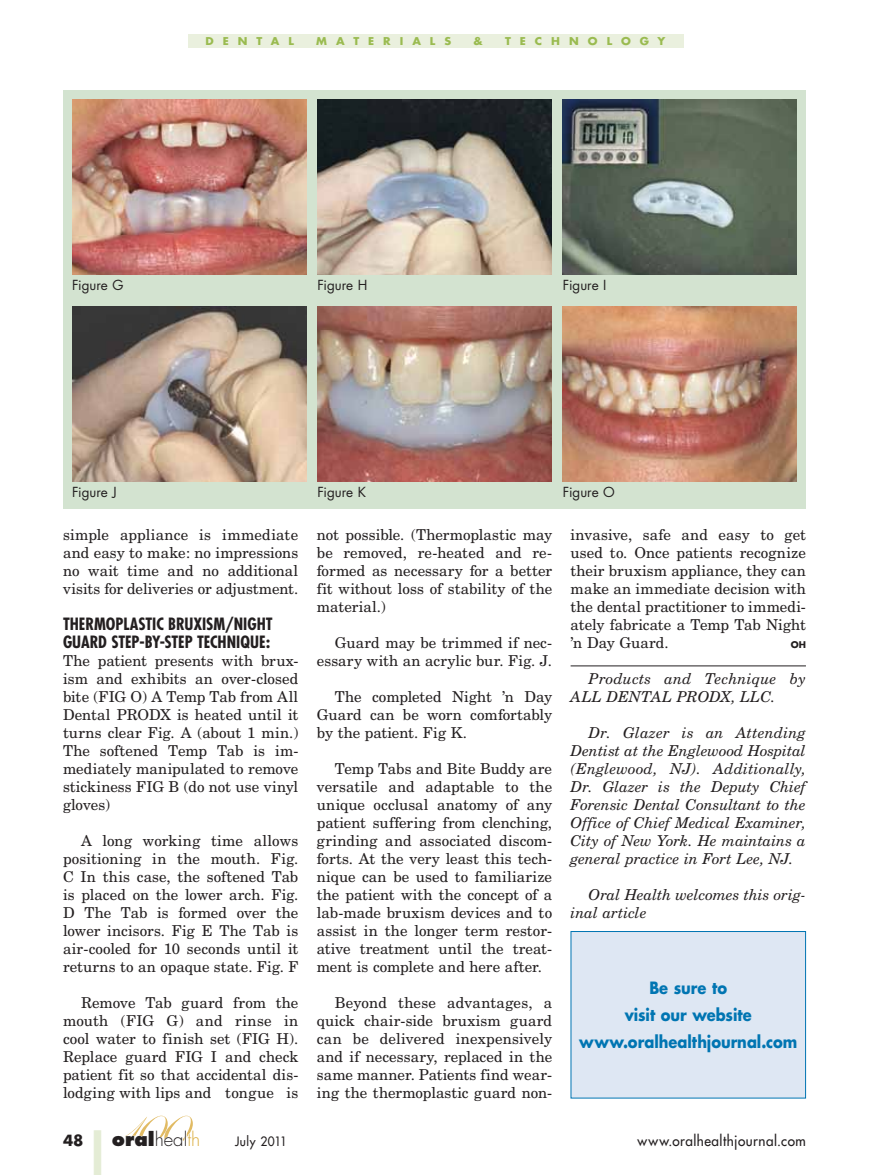
<style>
.page{position:relative;width:878px;height:1175px;background:#fff}
.page>*{position:absolute;margin:0;border:0;box-sizing:border-box;transform-origin:0 0}
.t1{font:700 90px "Futura";color:#e4ecd5;scale:.54 1}
.t2{font:800 18.6px "Futura";color:#231f20}
.t3{font:700 condensed 16.5px/18px "Futura";letter-spacing:-.005em;color:#231f20}
.t4{font:700 16.5px/27px "Futura";color:#0075b2;text-align:center;scale:.89 1}
.t5{font:15px/18px "New Century Schlbk";letter-spacing:.005em;color:#231f20;text-align:justify}
.t6{font:italic 15px/18px "New Century Schlbk";color:#231f20}
.t7{font:700 15px "Futura";color:#231f20}
.t8{font:14.1px "Futura";letter-spacing:.04em;color:#231f20;scale:.95 1}
.t9{font:13.5px "Futura";color:#231f20}
.t10{font:12.6px "Futura";letter-spacing:.035em;color:#231f20;scale:.95 1}
.t11{font:700 10.5px "Futura";letter-spacing:.815em;color:#9abb50;scale:1.05 1}
.t12{font:700 9px "Futura";color:#231f20}
.s1{font-weight:300}
.s2{font-weight:300;color:#dbad3d}
</style>
<div class="page">
<svg style="left:125px;top:1115px;width:68px;height:26px"></svg>
<div style="left:188px;top:34px;width:495px;height:13px;background:#eaf0de"></div>
<hr style="left:570px;top:665px;width:235px;height:1px;background:#231f20">
<div style="left:63px;top:90px;width:743px;height:418px;background:#d3e3d0"></div>
<img style="left:72px;top:99px;width:234px;height:175px">
<img style="left:562px;top:99px;width:234px;height:175px">
<img style="left:317px;top:99px;width:234px;height:175px">
<img style="left:72px;top:306px;width:234px;height:176px">
<img style="left:562px;top:306px;width:234px;height:176px">
<img style="left:317px;top:306px;width:234px;height:176px">
<div style="left:571px;top:931px;width:234px;height:167px;background:#dee7f3"></div>
<div style="left:570px;top:931px;width:236px;height:167px;border:1px solid #0075b2"></div>
<p class="t11" style="left:205px;top:34px;width:86px">DENTAL</p>
<p class="t11" style="left:316px;top:34px;width:130px">MATERIALS</p>
<p class="t11" style="left:473px;top:34px;width:10px">&amp;</p>
<p class="t11" style="left:505px;top:34px;width:154px">TECHNOLOGY</p>
<p class="t9" style="left:72px;top:275px;width:53px">Figure G</p>
<p class="t9" style="left:317px;top:275px;width:52px">Figure H</p>
<p class="t9" style="left:562px;top:275px;width:45px">Figure I</p>
<p class="t9" style="left:72px;top:482px;width:46px">Figure J</p>
<p class="t9" style="left:317px;top:482px;width:50px">Figure K</p>
<p class="t9" style="left:562px;top:482px;width:54px">Figure O</p>
<p class="t5" style="left:63px;top:526px;width:237px">simple appliance is immediate and easy to make: no impressions no wait time and no additional visits for deliveries or adjustment.</p>
<p class="t3" style="left:63px;top:615px;width:211px">THERMOPLASTIC BRUXISM/NIGHT<br>GUARD STEP-BY-STEP TECHNIQUE:</p>
<p class="t5" style="left:63px;top:652px;width:237px">The patient presents with brux&shy;ism and exhibits an over-closed bite (FIG O) A Temp Tab from All Dental PRODX is heated until it turns clear Fig. A (about 1 min.)<br>The softened Temp Tab is im&shy;mediately manipulated to remove stickiness FIG B (do not use vinyl gloves)</p>
<p class="t5" style="left:63px;top:832px;width:237px;text-indent:18px">A long working time allows positioning in the mouth. Fig.<br>C In this case, the softened Tab is placed on the lower arch. Fig.<br>D The Tab is formed over the lower incisors. Fig E The Tab is air-cooled for 10 seconds until it returns to an opaque state. Fig. F</p>
<p class="t5" style="left:63px;top:994px;width:237px;text-indent:18px">Remove Tab guard from the mouth (FIG G) and rinse in cool water to finish set (FIG H).<br>Replace guard FIG I and check patient fit so that accidental dis&shy;lodging with lips and tongue is</p>
<p class="t5" style="left:317px;top:526px;width:237px">not possible. (Thermoplastic may be removed, re-heated and re&shy;formed as necessary for a better fit without loss of stability of the material.)</p>
<p class="t5" style="left:317px;top:634px;width:237px;text-align:right">Guard may be trimmed if nec&shy;essary with an acrylic bur. Fig. J.</p>
<p class="t5" style="left:317px;top:688px;width:237px;text-indent:18px">The completed Night ’n Day Guard can be worn comfortably by the patient. Fig K.</p>
<p class="t5" style="left:317px;top:760px;width:237px;text-indent:18px">Temp Tabs and Bite Buddy are versatile and adaptable to the unique occlusal anatomy of any patient suffering from clenching, grinding and associated discom&shy;forts. At the very least this tech&shy;nique can be used to familiarize the patient with the concept of a lab-made bruxism devices and to assist in the longer term restor&shy;ative treatment until the treat&shy;ment is complete and here after.</p>
<p class="t5" style="left:317px;top:994px;width:237px;text-indent:18px">Beyond these advantages, a quick chair-side bruxism guard can be delivered inexpensively and if necessary, replaced in the same manner. Patients find wear&shy;ing the thermoplastic guard non-</p>
<p class="t5" style="left:570px;top:526px;width:237px">invasive, safe and easy to get used to. Once patients recognize their bruxism appliance, they can make an immediate decision with the dental practitioner to immedi&shy;ately fabricate a Temp Tab Night ’n Day Guard.</p>
<p class="t12" style="left:790px;top:638px;width:17px">OH</p>
<p class="t6" style="left:570px;top:670px;width:237px;text-indent:18px">Products and Technique by<br>ALL DENTAL PRODX, LLC.</p>
<p class="t6" style="left:570px;top:724px;width:237px;text-align:justify;text-indent:18px">Dr. Glazer is an Attending Dentist at the Englewood Hospital (Englewood, NJ). Additionally, Dr. Glazer is the Deputy Chief Forensic Dental Consultant to the Office of Chief Medical Examiner, City of New York. He maintains a general practice in Fort Lee, NJ.</p>
<p class="t6" style="left:570px;top:886px;width:237px;text-indent:18px">Oral Health welcomes this orig&shy;inal article</p>
<p class="t4" style="left:579px;top:974px;width:247px">Be sure to<br>visit our website www.oralhealthjournal.com</p>
<p class="t7" style="left:63px;top:1130px;width:22px">48</p>
<h1 class="t1" style="left:84px;top:1108px;width:54px">|</h1>
<p class="t2" style="left:112px;top:1127px;width:90px">oral<span class="s1">heal</span><span class="s2">th</span></p>
<p class="t10" style="left:235px;top:1133px;width:56px">July 2011</p>
<p class="t8" style="left:637px;top:1132px;width:179px">www.oralhealthjournal.com</p>
</div>
